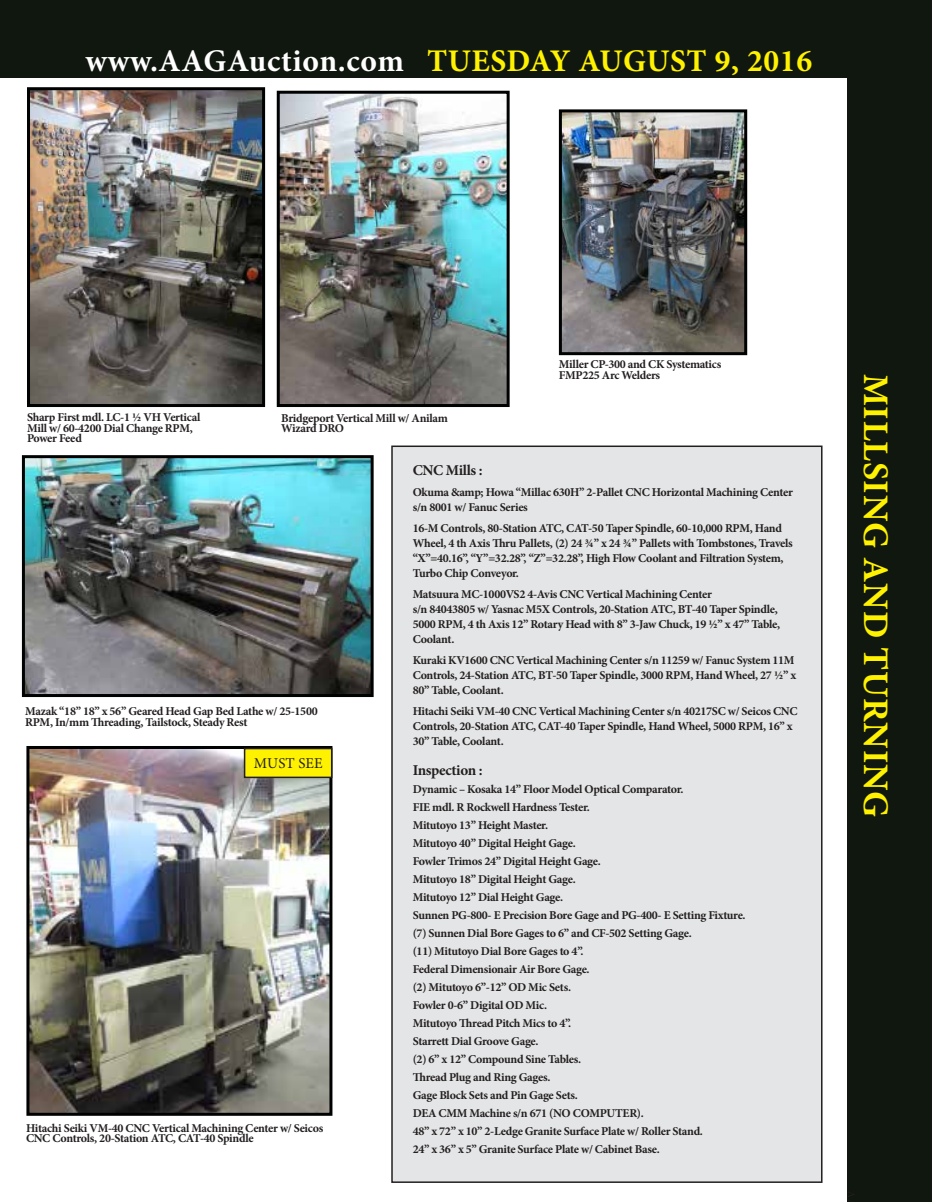
<style>
.page{position:relative;width:932px;height:1202px;background:#fff}
.page>*{position:absolute;margin:0;border:0;box-sizing:border-box;transform-origin:0 0}
.t1{font:700 36px "Minion Pro";letter-spacing:.02em;color:#fff200}
.t2{font:700 31.5px "Minion Pro";letter-spacing:.02em;color:#fff200}
.t3{font:700 15px "Minion Pro";letter-spacing:-.025em;color:#231f20}
.t4{font:15px "Minion Pro";letter-spacing:.01em;color:#231f20}
.t5{font:700 12px/18px "Minion Pro";letter-spacing:-.025em;color:#231f20}
.s1{color:#fff}
</style>
<div class="page">
<div style="left:392px;top:446px;width:429px;height:736px;background:#e4e5e6"></div>
<div style="left:391px;top:445px;width:431px;height:737px;border:2px solid #231f20"></div>
<div style="left:847px;top:0;width:85px;height:1202px;background:#10170e"></div>
<div style="left:0;top:0;width:932px;height:77px;background:#10170e"></div>
<img style="left:563px;top:113px;width:180px;height:238px">
<div style="left:559px;top:109px;width:188px;height:246px;border:3px solid #000101"></div>
<img style="left:31px;top:91px;width:230px;height:312px">
<div style="left:27px;top:87px;width:238px;height:320px;border:3px solid #000101"></div>
<img style="left:26px;top:459px;width:343px;height:234px">
<div style="left:22px;top:455px;width:351px;height:242px;border:3px solid #000101"></div>
<img style="left:281px;top:95px;width:224px;height:308px">
<div style="left:277px;top:91px;width:232px;height:316px;border:3px solid #000101"></div>
<img style="left:30px;top:750px;width:298px;height:361px">
<div style="left:26px;top:746px;width:306px;height:369px;border:3px solid #000101"></div>
<div style="left:244px;top:748px;width:88px;height:29px;background:#fff200"></div>
<div style="left:244px;top:747px;width:88px;height:31px;border:2px solid #231f20"></div>
<h2 class="t2" style="left:85px;top:38px;width:728px"><span class="s1">www.AAGAuction.com</span> TUESDAY AUGUST 9, 2016</h2>
<p class="t5" style="left:27px;top:412px;width:175px;line-height:10.5px">Sharp First mdl. LC-1 ½ VH Vertical<br>Mill w/ 60-4200 Dial Change RPM,<br>Power Feed</p>
<p class="t5" style="left:281px;top:412px;width:168px;line-height:10.5px">Bridgeport Vertical Mill w/ Anilam<br>Wizard DRO</p>
<p class="t5" style="left:559px;top:359px;width:164px;line-height:10.5px">Miller CP-300 and CK Systematics<br>FMP225 Arc Welders</p>
<p class="t5" style="left:25px;top:706px;width:294px;line-height:10.5px">Mazak “18” 18” x 56” Geared Head Gap Bed Lathe w/ 25-1500<br>RPM, In/mm Threading, Tailstock, Steady Rest</p>
<p class="t4" style="left:254px;top:753px;width:70px">MUST SEE</p>
<p class="t5" style="left:26px;top:1122px;width:299px;line-height:10.5px">Hitachi Seiki VM-40 CNC Vertical Machining Center w/ Seicos<br>CNC Controls, 20-Station ATC, CAT-40 Spindle</p>
<p class="t3" style="left:412px;top:460px;width:71px">CNC Mills :</p>
<p class="t5" style="left:412px;top:484px;width:381px;line-height:15px">Okuma &amp;amp; Howa “Millac 630H” 2-Pallet CNC Horizontal Machining Center s/n 8001 w/ Fanuc Series</p>
<p class="t5" style="left:412px;top:520px;width:381px;line-height:15px">16-M Controls, 80-Station ATC, CAT-50 Taper Spindle, 60-10,000 RPM, Hand Wheel, 4 th Axis Thru Pallets, (2) 24 ¾” x 24 ¾” Pallets with Tombstones, Travels “X”=40.16”, “Y”=32.28”, “Z”=32.28”, High Flow Coolant and Filtration System, Turbo Chip Conveyor.</p>
<p class="t5" style="left:412px;top:586px;width:369px;line-height:15px">Matsuura MC-1000VS2 4-Avis CNC Vertical Machining Center<br>s/n 84043805 w/ Yasnac M5X Controls, 20-Station ATC, BT-40 Taper Spindle, 5000 RPM, 4 th Axis 12” Rotary Head with 8” 3-Jaw Chuck, 19 ½” x 47” Table, Coolant.</p>
<p class="t5" style="left:412px;top:652px;width:385px;line-height:15px">Kuraki KV1600 CNC Vertical Machining Center s/n 11259 w/ Fanuc System 11M<br>Controls, 24-Station ATC, BT-50 Taper Spindle, 3000 RPM, Hand Wheel, 27 ½” x<br>80” Table, Coolant.</p>
<p class="t5" style="left:412px;top:703px;width:386px;line-height:15px">Hitachi Seiki VM-40 CNC Vertical Machining Center s/n 40217SC w/ Seicos CNC<br>Controls, 20-Station ATC, CAT-40 Taper Spindle, Hand Wheel, 5000 RPM, 16” x<br>30” Table, Coolant.</p>
<p class="t3" style="left:412px;top:760px;width:71px">Inspection :</p>
<p class="t5" style="left:412px;top:780px;width:334px">Dynamic – Kosaka 14” Floor Model Optical Comparator.<br>FIE mdl. R Rockwell Hardness Tester.<br>Mitutoyo 13” Height Master.<br>Mitutoyo 40” Digital Height Gage.<br>Fowler Trimos 24” Digital Height Gage.<br>Mitutoyo 18” Digital Height Gage.<br>Mitutoyo 12” Dial Height Gage.<br>Sunnen PG-800- E Precision Bore Gage and PG-400- E Setting Fixture. (7) Sunnen Dial Bore Gages to 6” and CF-502 Setting Gage.<br>(11) Mitutoyo Dial Bore Gages to 4”.<br>Federal Dimensionair Air Bore Gage.<br>(2) Mitutoyo 6”-12” OD Mic Sets.<br>Fowler 0-6” Digital OD Mic.<br>Mitutoyo Thread Pitch Mics to 4”.<br>Starrett Dial Groove Gage.<br>(2) 6” x 12” Compound Sine Tables.<br>Thread Plug and Ring Gages.<br>Gage Block Sets and Pin Gage Sets.<br>DEA CMM Machine s/n 671 (NO COMPUTER).<br>48” x 72” x 10” 2-Ledge Granite Surface Plate w/ Roller Stand.<br>24” x 36” x 5” Granite Surface Plate w/ Cabinet Base.</p>
<h1 class="t1" style="left:900px;top:373px;width:445px;rotate:90deg">MILLSING AND TURNING</h1>
</div>
